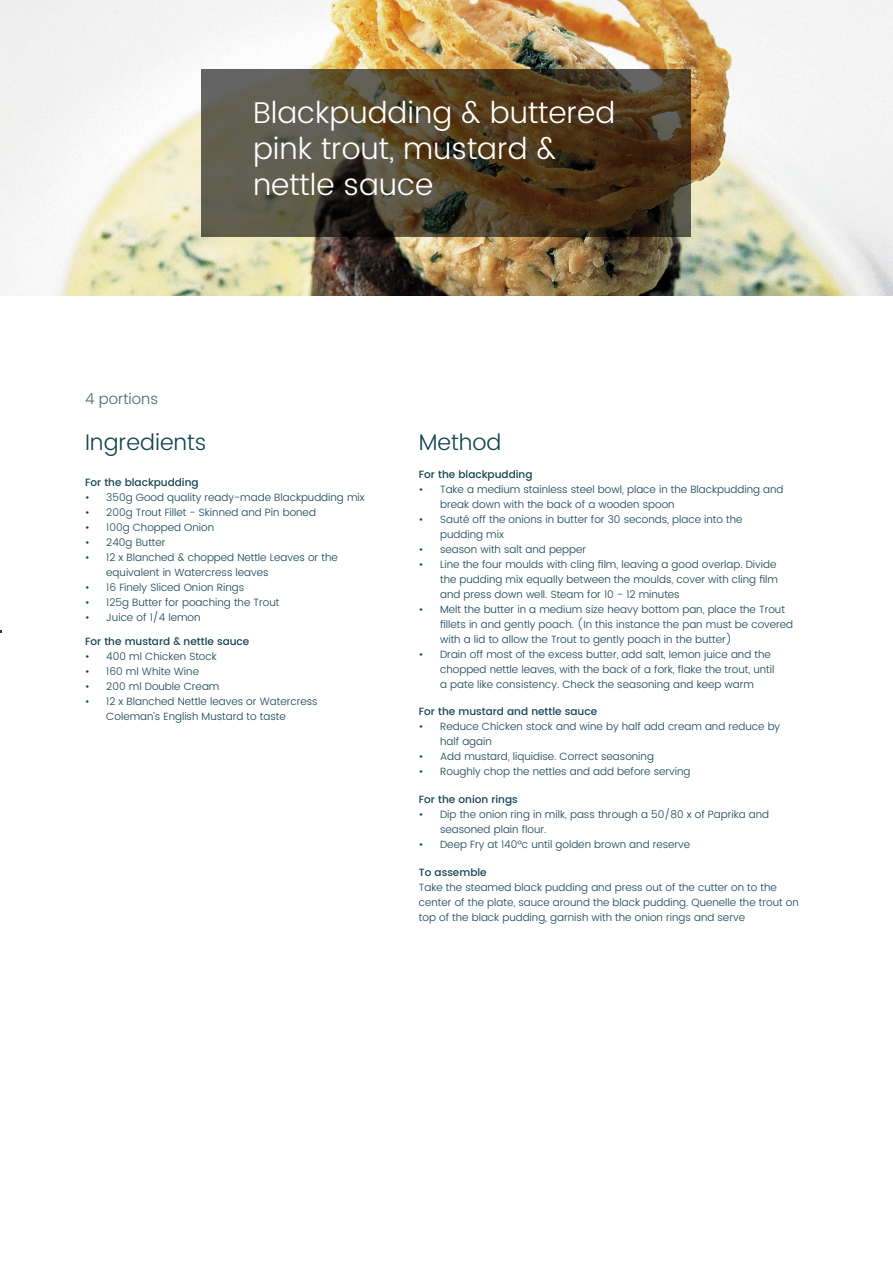
<style>
.page{position:relative;width:893px;height:1263px;background:#fff}
.page>*{position:absolute;margin:0;border:0;box-sizing:border-box;transform-origin:0 0}
.t1{font:300 30px/36px "Poppins";color:#fff}
.t2{font:300 22.5px "Poppins";color:#144252}
.t3{font:300 15px "Poppins";color:#436875}
.t4{font:300 10.5px/15px "Poppins";color:#144252}
.t5{font:500 10.5px "Poppins";color:#144252}
</style>
<div class="page">
<img style="left:0;top:0;width:893px;height:295px">
<svg style="left:202px;top:69px;width:489px;height:168px;background:#4e412d"></svg>
<h3 class="t3" style="left:85px;top:388px;width:75px">4 portions</h3>
<h1 class="t1" style="left:253px;top:95px;width:364px">Blackpudding &amp; buttered pink trout, mustard &amp; nettle sauce</h1>
<h2 class="t2" style="left:85px;top:426px;width:123px">Ingredients</h2>
<p class="t5" style="left:85px;top:475px;width:115px">For the blackpudding</p>
<p class="t4" style="left:85px;top:490px;width:281px">• 350g Good quality ready-made Blackpudding mix</p>
<p class="t4" style="left:85px;top:505px;width:232px">• 200g Trout Fillet - Skinned and Pin boned</p>
<p class="t4" style="left:85px;top:520px;width:131px">• 100g Chopped Onion</p>
<p class="t4" style="left:85px;top:535px;width:82px">• 240g Butter</p>
<p class="t4" style="left:106px;top:550px;width:233px;text-indent:-21px">• 12 x Blanched &amp; chopped Nettle Leaves or the equivalent in Watercress leaves</p>
<p class="t4" style="left:85px;top:580px;width:161px">• 16 Finely Sliced Onion Rings</p>
<p class="t4" style="left:85px;top:595px;width:196px">• 125g Butter for poaching the Trout</p>
<p class="t4" style="left:85px;top:610px;width:117px">• Juice of 1/4 lemon</p>
<p class="t5" style="left:85px;top:634px;width:166px">For the mustard &amp; nettle sauce</p>
<p class="t4" style="left:85px;top:649px;width:133px">• 400 ml Chicken Stock</p>
<p class="t4" style="left:85px;top:664px;width:115px">• 160 ml White Wine</p>
<p class="t4" style="left:85px;top:679px;width:136px">• 200 ml Double Cream</p>
<p class="t4" style="left:106px;top:694px;width:213px;text-indent:-21px">• 12 x Blanched Nettle leaves or Watercress<br>Coleman’s English Mustard to taste</p>
<h2 class="t2" style="left:419px;top:426px;width:84px">Method</h2>
<p class="t5" style="left:419px;top:466px;width:115px">For the blackpudding</p>
<p class="t4" style="left:440px;top:482px;width:345px;text-indent:-21px">• Take a medium stainless steel bowl, place in the Blackpudding and break down with the back of a wooden spoon</p>
<p class="t4" style="left:440px;top:512px;width:304px;text-indent:-21px">• Sauté off the onions in butter for 30 seconds, place into the pudding mix</p>
<p class="t4" style="left:419px;top:542px;width:169px">• season with salt and pepper</p>
<p class="t4" style="left:440px;top:557px;width:339px;text-indent:-21px">• Line the four moulds with cling film, leaving a good overlap. Divide the pudding mix equally between the moulds, cover with cling film and press down well. Steam for 10 - 12 minutes</p>
<p class="t4" style="left:440px;top:602px;width:355px;text-indent:-21px">• Melt the butter in a medium size heavy bottom pan, place the Trout fillets in and gently poach. (In this instance the pan must be covered with a lid to allow the Trout to gently poach in the butter)</p>
<p class="t4" style="left:440px;top:647px;width:336px;text-indent:-21px">• Drain off most of the excess butter, add salt, lemon juice and the chopped nettle leaves, with the back of a fork, flake the trout, until a pate like consistency. Check the seasoning and keep warm</p>
<p class="t5" style="left:419px;top:704px;width:180px">For the mustard and nettle sauce</p>
<p class="t4" style="left:440px;top:719px;width:342px;text-indent:-21px">• Reduce Chicken stock and wine by half add cream and reduce by half again</p>
<p class="t4" style="left:419px;top:749px;width:237px">• Add mustard, liquidise. Correct seasoning</p>
<p class="t4" style="left:419px;top:764px;width:273px">• Roughly chop the nettles and add before serving</p>
<p class="t5" style="left:419px;top:791px;width:100px">For the onion rings</p>
<p class="t4" style="left:440px;top:807px;width:330px;text-indent:-21px">• Dip the onion ring in milk, pass through a 50/80 x of Paprika and seasoned plain flour.</p>
<p class="t4" style="left:419px;top:837px;width:273px">• Deep Fry at 140ºc until golden brown and reserve</p>
<p class="t5" style="left:419px;top:864px;width:69px">To assemble</p>
<p class="t4" style="left:419px;top:880px;width:381px">Take the steamed black pudding and press out of the cutter on to the center of the plate, sauce around the black pudding. Quenelle the trout on top of the black pudding, garnish with the onion rings and serve</p>
</div>
